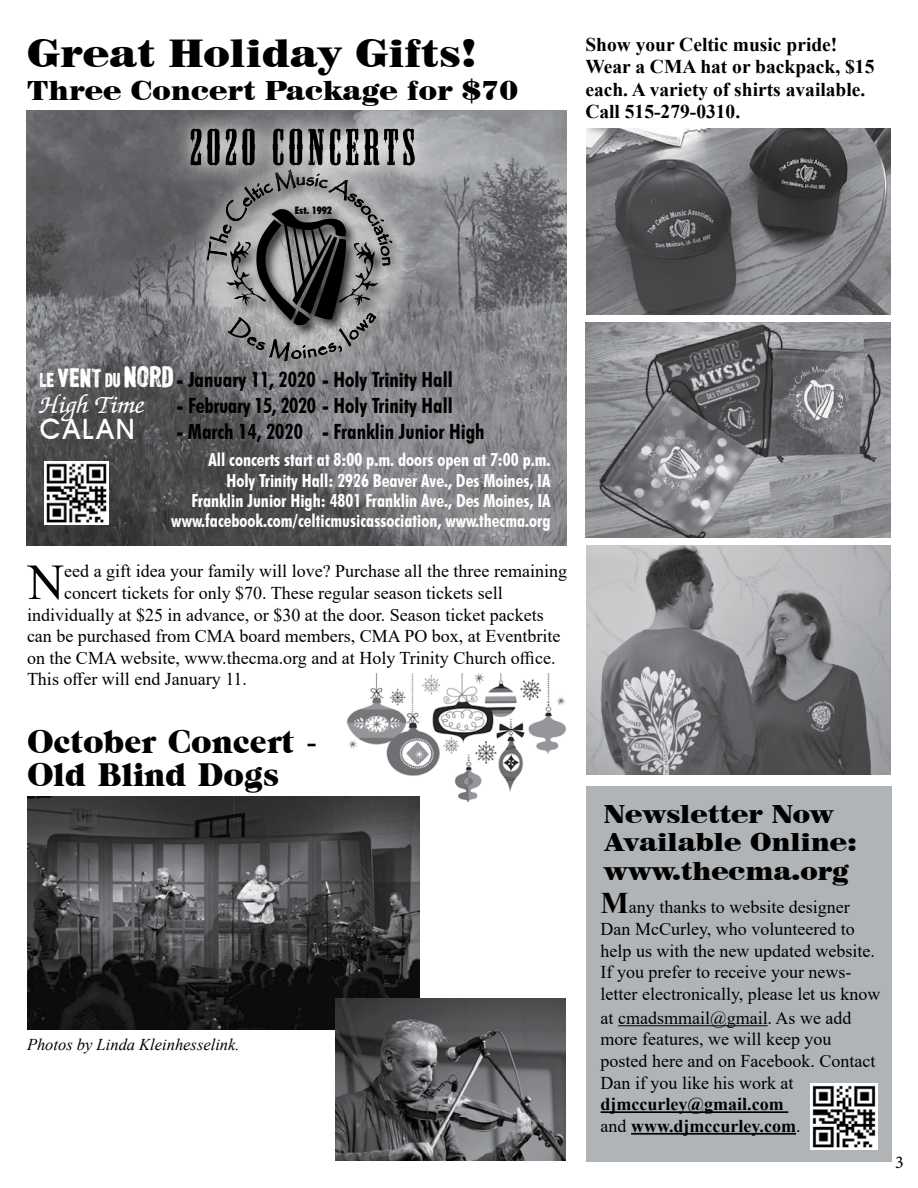
<style>
.page{position:relative;width:918px;height:1188px;background:#fff}
.page>*{position:absolute;margin:0;border:0;box-sizing:border-box;transform-origin:0 0}
.t1{font:50.55px "Times New Roman";color:#000}
.t2{font:48px "Mesquite Std";letter-spacing:.08em;color:#000;scale:1.14 1}
.t3{font:900 39px "Century 725 BT";color:#000}
.t4{font:33px/33px "Grouch IT Cby BT";color:#000}
.t5{font:500 28.05px "Avant Garde IT Cby BT";letter-spacing:.08em;color:#fff}
.t6{font:900 27px "Century 725 BT";color:#000}
.t7{font:900 25.5px/28.5px "Century 725 BT";letter-spacing:-.005em;color:#000}
.t8{font:700 condensed 21px/26.2px "Futura BT";color:#000}
.t9{font:700 19.5px/22.5px "Times New Roman";color:#000}
.t10{font:18px/21.6px "Times New Roman";color:#000}
.t11{font:700 condensed 18px/20.1px "Futura BT";color:#fff;text-align:right}
.t12{font:700 18px/21.6px "Times New Roman";color:#000}
.t13{font:18px "Minion Pro";color:#000}
.t14{font:italic 16.5px "Times New Roman";color:#000}
.t15{font:900 condensed 10.35px "Futura BT";color:#000}
.s1{font-family:"CF Jacques Parizeau";font-weight:400;font-stretch:normal;color:#fff}
.s2{font-family:"CF Jacques Parizeau";font-weight:400;font-stretch:normal;font-size:28.05px;color:#fff}
.s3{font-family:"CF Jacques Parizeau";font-weight:400;font-stretch:normal;font-size:31.5px;color:#fff}
.s4{font-family:"Zapf Chancery IT Cby BT";font-weight:500;font-style:italic;font-stretch:normal;font-size:26.25px;color:#fff}
.s5{font-weight:700;font-size:30px}
.s6{font-weight:400}
</style>
<div class="page">
<div style="left:586px;top:786px;width:305px;height:375px;background:#b1b4b6"></div>
<hr style="left:618px;top:1025px;width:150px;height:1px;background:#000">
<hr style="left:601px;top:1111px;width:187px;height:2px;background:#000">
<hr style="left:631px;top:1133px;width:165px;height:2px;background:#000">
<img style="left:811px;top:1084px;width:66px;height:66px">
<img style="left:27px;top:111px;width:540px;height:434px">
<img style="left:45px;top:461px;width:63px;height:64px">
<div style="left:181px;top:145px;width:243px;height:243px;background:#fff;opacity:.75"></div>
<div style="left:204px;top:167px;width:200px;height:206px;background:#000;opacity:.75"></div>
<svg style="left:207px;top:191px;width:185px;height:171px;background:#79797b"></svg>
<svg style="left:165px;top:110px;width:276px;height:81px;background:#9c9d9e"></svg>
<img style="left:585px;top:323px;width:306px;height:215px">
<img style="left:587px;top:129px;width:304px;height:185px">
<img style="left:586px;top:545px;width:304px;height:230px">
<img style="left:346px;top:674px;width:220px;height:129px">
<img style="left:27px;top:796px;width:392px;height:233px">
<img style="left:336px;top:999px;width:230px;height:162px">
<h3 class="t3" style="left:27px;top:30px;width:451px">Great Holiday Gifts!</h3>
<h3 class="t6" style="left:27px;top:74px;width:493px">Three Concert Package for $70</h3>
<h2 class="t2" style="left:190px;top:121px;width:199px">2020 CONCERTS</h2>
<p class="t15" style="left:295px;top:205px;width:39px">Est. 1992</p>
<p class="t9" style="left:585px;top:32px;width:291px">Show your Celtic music pride!<br>Wear a CMA hat or backpack, $15 each. A variety of shirts available.<br>Call 515-279-0310.</p>
<p class="t8" style="left:40px;top:366px;width:414px"><span class="s1">LE</span> <span class="s2">VENT</span> <span class="s1">DU</span> <span class="s3">NORD</span> - January 11, 2020 - Holy Trinity Hall<br><span class="s4">High Time</span> - February 15, 2020 - Holy Trinity Hall</p>
<h3 class="t5" style="left:40px;top:412px;width:97px">CALAN</h3>
<p class="t8" style="left:177px;top:418px;width:310px">- March 14, 2020 - Franklin Junior High</p>
<p class="t11" style="left:171px;top:450px;width:381px">All concerts start at 8:00 p.m. doors open at 7:00 p.m.<br>Holy Trinity Hall: 2926 Beaver Ave., Des Moines, IA Franklin Junior High: 4801 Franklin Ave., Des Moines, IA www.facebook.com/celticmusicassociation, www.thecma.org</p>
<h1 class="t1" style="left:28px;top:546px;width:38px">N</h1>
<p class="t10" style="left:64px;top:560px;width:504px">eed a gift idea your family will love? Purchase all the three remaining</p>
<p class="t10" style="left:64px;top:582px;width:440px">concert tickets for only $70. These regular season tickets sell</p>
<p class="t10" style="left:27px;top:603px;width:518px">individually at $25 in advance, or $30 at the door. Season ticket packets</p>
<p class="t10" style="left:27px;top:625px;width:535px">can be purchased from CMA board members, CMA PO box, at Eventbrite</p>
<p class="t10" style="left:27px;top:646px;width:530px">on the CMA website, www.thecma.org and at Holy Trinity Church office.</p>
<p class="t10" style="left:27px;top:668px;width:222px">This offer will end January 11.</p>
<h3 class="t4" style="left:27px;top:725px;width:292px">October Concert -<br>Old Blind Dogs</h3>
<p class="t14" style="left:27px;top:1033px;width:214px">Photos by Linda Kleinhesselink.</p>
<h3 class="t7" style="left:604px;top:799px;width:255px">Newsletter Now<br>Available Online: www.thecma.org</h3>
<p class="t10" style="left:601px;top:896px;width:281px"><span class="s5">M</span>any thanks to website designer Dan McCurley, who volunteered to help us with the new updated website.<br>If you prefer to receive your news&shy;letter electronically, please let us know</p>
<p class="t10" style="left:601px;top:1006px;width:276px">at cmadsmmail@gmail. As we add more features, we will keep you posted here and on Facebook. Contact<br>Dan if you like his work at</p>
<p class="t12" style="left:601px;top:1093px;width:201px">djmccurley@gmail.com <span class="s6">and</span> www.djmccurley.com<span class="s6">.</span></p>
<p class="t13" style="left:895px;top:1150px;width:10px">3</p>
</div>
